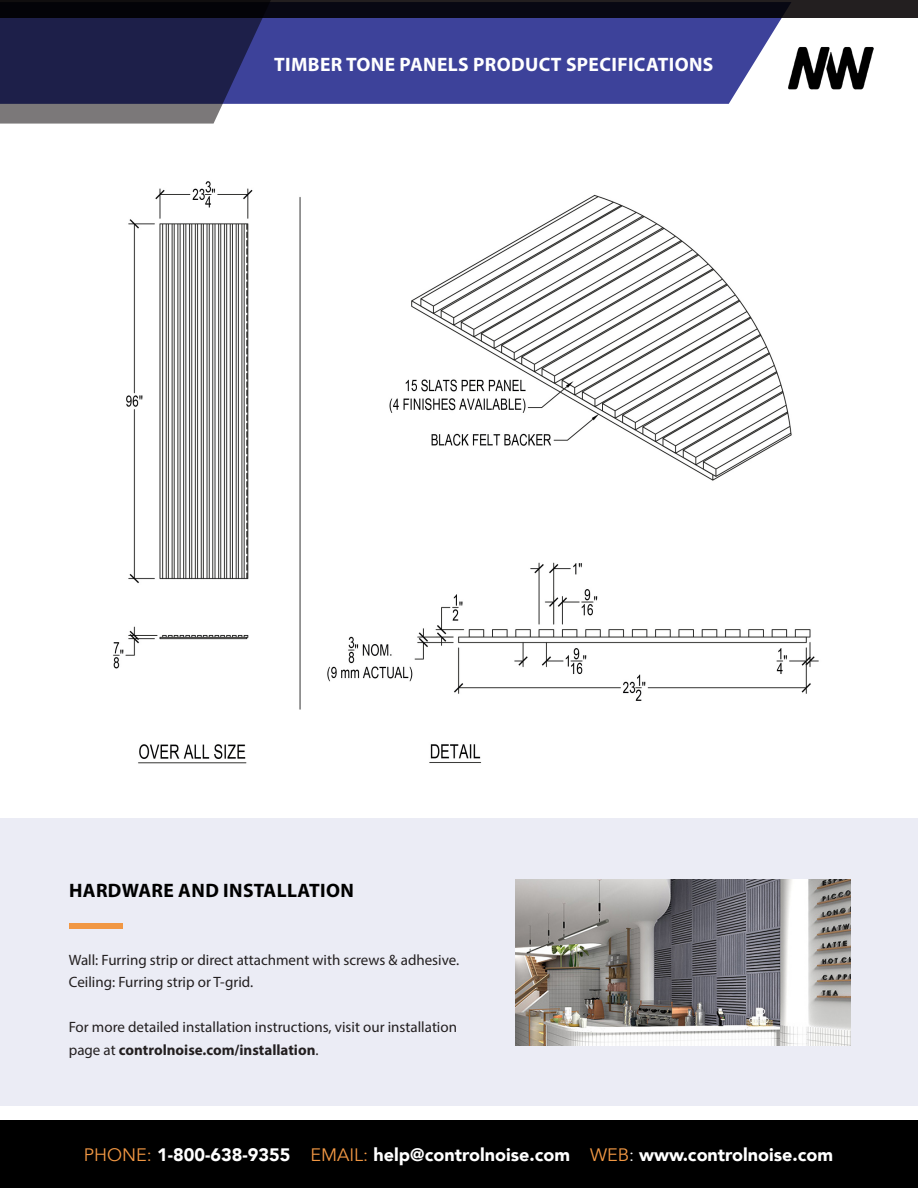
<style>
.page{position:relative;width:918px;height:1188px;background:#fff}
.page>*{position:absolute;margin:0;border:0;box-sizing:border-box;transform-origin:0 0}
.t1{font:700 19.5px "Myriad Pro";letter-spacing:.02em;color:#fff}
.t2{font:700 19.5px "Myriad Pro";letter-spacing:.02em;color:#000}
.t3{font:900 18px "Avenir";color:#fff}
.t4{font:15px/22.5px "Myriad Pro";color:#231f20}
.s1{font-weight:700}
.s2{font-weight:400;color:#f19743}
.s3{font-weight:400}
</style>
<div class="page">
<div style="left:0;top:0;width:918px;height:18px;background:#231f20"></div>
<svg style="left:271px;top:2px;width:520px;height:102px;background:#3f438a"></svg>
<img style="left:788px;top:25px;width:85px;height:79px">
<div style="left:0;top:1121px;width:918px;height:67px;background:#000"></div>
<div style="left:0;top:819px;width:918px;height:287px;background:#ebecf5"></div>
<svg style="left:0;top:0;width:271px;height:124px;background:#2f3051"></svg>
<div style="left:69px;top:924px;width:54px;height:5px;background:#f19743"></div>
<img style="left:515px;top:879px;width:335px;height:167px">
<img style="left:113px;top:181px;width:706px;height:583px">
<p class="t1" style="left:274px;top:52px;width:441px">TIMBER TONE PANELS PRODUCT SPECIFICATIONS</p>
<p class="t2" style="left:69px;top:878px;width:287px">HARDWARE AND INSTALLATION</p>
<p class="t4" style="left:69px;top:948px;width:392px">Wall: Furring strip or direct attachment with screws &amp; adhesive.</p>
<p class="t4" style="left:69px;top:971px;width:186px">Ceiling: Furring strip or T-grid.</p>
<p class="t4" style="left:69px;top:1016px;width:390px">For more detailed installation instructions, visit our installation page at <span class="s1">controlnoise.com/installation</span>.</p>
<p class="t3" style="left:84px;top:1139px;width:751px"><span class="s2">PHONE:</span> 1-800-638-9355 <span class="s2">EMAIL:</span> help@controlnoise.com <span class="s2">WEB</span><span class="s3">:</span> www.controlnoise.com</p>
</div>
